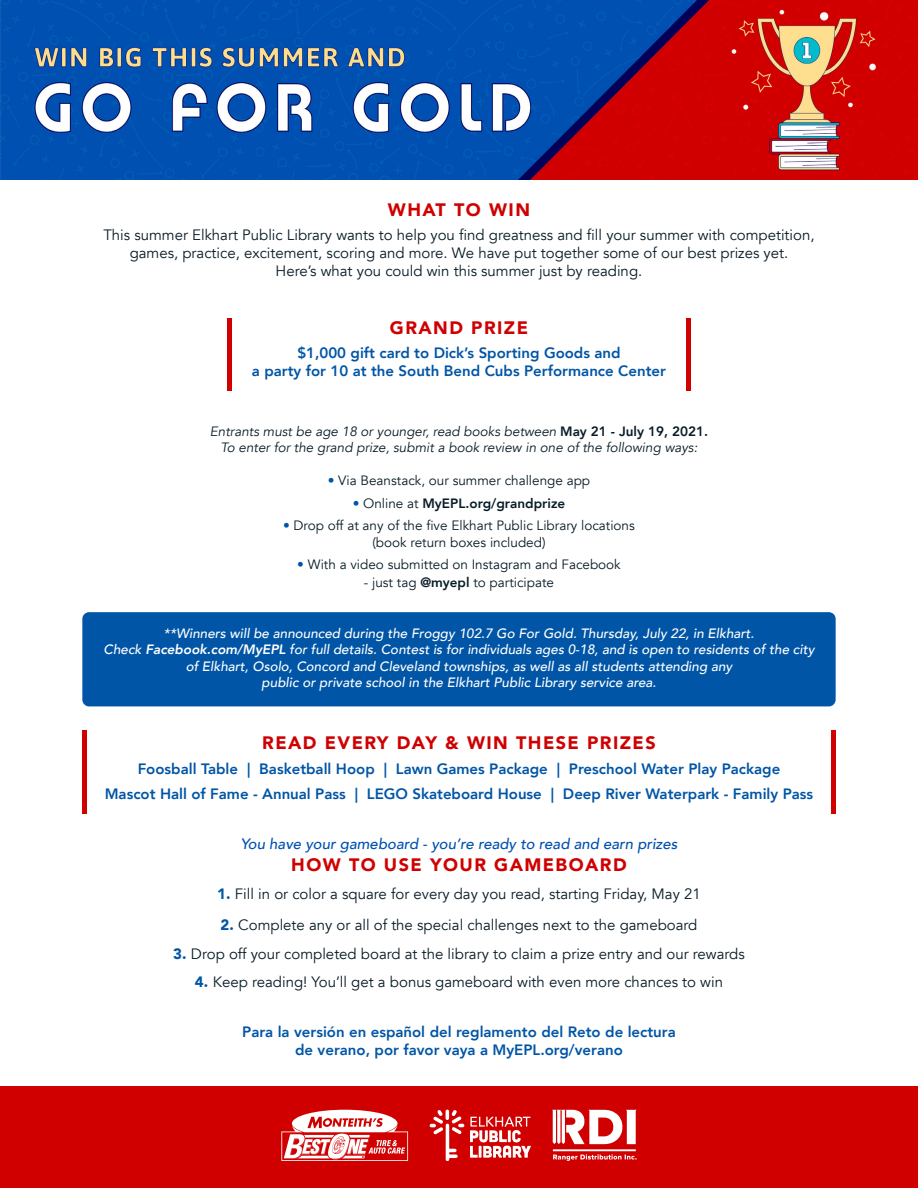
<style>
.page{position:relative;width:918px;height:1188px;background:#fff}
.page>*{position:absolute;margin:0;border:0;box-sizing:border-box;transform-origin:0 0}
.t1{font:900 18px "Avenir";letter-spacing:.08em;color:#d00000}
.t2{font:15px/18px "Avenir";color:#081c27;text-align:center}
.t3{font:800 15px "Avenir";color:#0055a6}
.t4{font:italic 500 15px "Avenir";color:#0050b1}
.t5{font:italic 500 13.5px/16.5px "Avenir";color:#fff;text-align:center}
.t6{font:13.5px "Avenir";color:#081c27}
.t7{font:italic 13.5px "Avenir";color:#081c27}
.t8{font:800 13.5px "Avenir";color:#081c27}
.s1{font-weight:800;font-style:normal}
.s2{font-weight:900;color:#0055a6}
.s3{font-weight:400}
.s4{font-weight:800}
</style>
<div class="page">
<div style="left:0;top:1086px;width:918px;height:102px;background:#d00000"></div>
<hr style="left:227px;top:318px;width:4px;height:73px;background:#d00000">
<hr style="left:687px;top:318px;width:4px;height:73px;background:#d00000">
<img style="left:0;top:0;width:918px;height:179px">
<div style="left:82px;top:612px;width:754px;height:94px;background:#0055a6;border-radius:7px"></div>
<svg style="left:281px;top:1110px;width:127px;height:51px"></svg>
<svg style="left:552px;top:1110px;width:85px;height:51px"></svg>
<svg style="left:430px;top:1110px;width:34px;height:51px"></svg>
<svg style="left:470px;top:1117px;width:61px;height:41px"></svg>
<div style="left:82px;top:730px;width:5px;height:83px;background:#d00000"></div>
<div style="left:831px;top:730px;width:5px;height:83px;background:#d00000"></div>
<p class="t1" style="left:388px;top:195px;width:144px">WHAT TO WIN</p>
<p class="t2" style="left:103px;top:226px;width:713px">This summer Elkhart Public Library wants to help you find greatness and fill your summer with competition, games, practice, excitement, scoring and more. We have put together some of our best prizes yet.</p>
<p class="t2" style="left:276px;top:262px;width:368px">Here’s what you could win this summer just by reading.</p>
<p class="t1" style="left:390px;top:312px;width:140px">GRAND PRIZE</p>
<p class="t3" style="left:297px;top:341px;width:325px">$1,000 gift card to Dick’s Sporting Goods and</p>
<p class="t3" style="left:252px;top:359px;width:416px">a party for 10 at the South Bend Cubs Performance Center</p>
<p class="t7" style="left:210px;top:423px;width:500px">Entrants must be age 18 or younger, read books between <span class="s1">May 21 - July 19, 2021.</span></p>
<p class="t7" style="left:221px;top:439px;width:478px">To enter for the grand prize, submit a book review in one of the following ways:</p>
<p class="t6" style="left:328px;top:472px;width:264px"><span class="s2">•</span> Via Beanstack, our summer challenge app</p>
<p class="t8" style="left:353px;top:492px;width:214px"><span class="s2">•</span> <span class="s3">Online at</span> MyEPL.org/grandprize</p>
<p class="t6" style="left:283px;top:517px;width:353px"><span class="s2">•</span> Drop off at any of the five Elkhart Public Library locations</p>
<p class="t6" style="left:372px;top:534px;width:175px">(book return boxes included)</p>
<p class="t6" style="left:297px;top:556px;width:325px"><span class="s2">•</span> With a video submitted on Instagram and Facebook</p>
<p class="t6" style="left:364px;top:574px;width:192px">- just tag <span class="s4">@myepl</span> to participate</p>
<p class="t5" style="left:164px;top:625px;width:592px">**Winners will be announced during the Froggy 102.7 Go For Gold. Thursday, July 22, in Elkhart.</p>
<p class="t5" style="left:104px;top:642px;width:712px">Check <span class="s4">Facebook.com/MyEPL</span> for full details. Contest is for individuals ages 0-18, and is open to residents of the city of Elkhart, Osolo, Concord and Cleveland townships, as well as all students attending any</p>
<p class="t5" style="left:262px;top:675px;width:396px">public or private school in the Elkhart Public Library service area.</p>
<p class="t1" style="left:262px;top:727px;width:395px">READ EVERY DAY &amp; WIN THESE PRIZES</p>
<p class="t3" style="left:138px;top:757px;width:644px">Foosball Table | Basketball Hoop | Lawn Games Package | Preschool Water Play Package</p>
<p class="t3" style="left:105px;top:782px;width:710px">Mascot Hall of Fame - Annual Pass | LEGO Skateboard House | Deep River Waterpark - Family Pass</p>
<p class="t4" style="left:240px;top:835px;width:439px">You have your gameboard - you’re ready to read and earn prizes</p>
<p class="t1" style="left:291px;top:849px;width:337px">HOW TO USE YOUR GAMEBOARD</p>
<p class="t2" style="left:217px;top:885px;width:485px"><span class="s2">1.</span> Fill in or color a square for every day you read, starting Friday, May 21</p>
<p class="t2" style="left:221px;top:916px;width:478px"><span class="s2">2.</span> Complete any or all of the special challenges next to the gameboard</p>
<p class="t2" style="left:173px;top:945px;width:573px"><span class="s2">3.</span> Drop off your completed board at the library to claim a prize entry and our rewards</p>
<p class="t2" style="left:195px;top:973px;width:530px"><span class="s2">4.</span> Keep reading! You’ll get a bonus gameboard with even more chances to win</p>
<p class="t3" style="left:242px;top:1020px;width:435px">Para la versión en español del reglamento del Reto de lectura</p>
<p class="t3" style="left:295px;top:1038px;width:329px">de verano, por favor vaya a MyEPL.org/verano</p>
</div>
